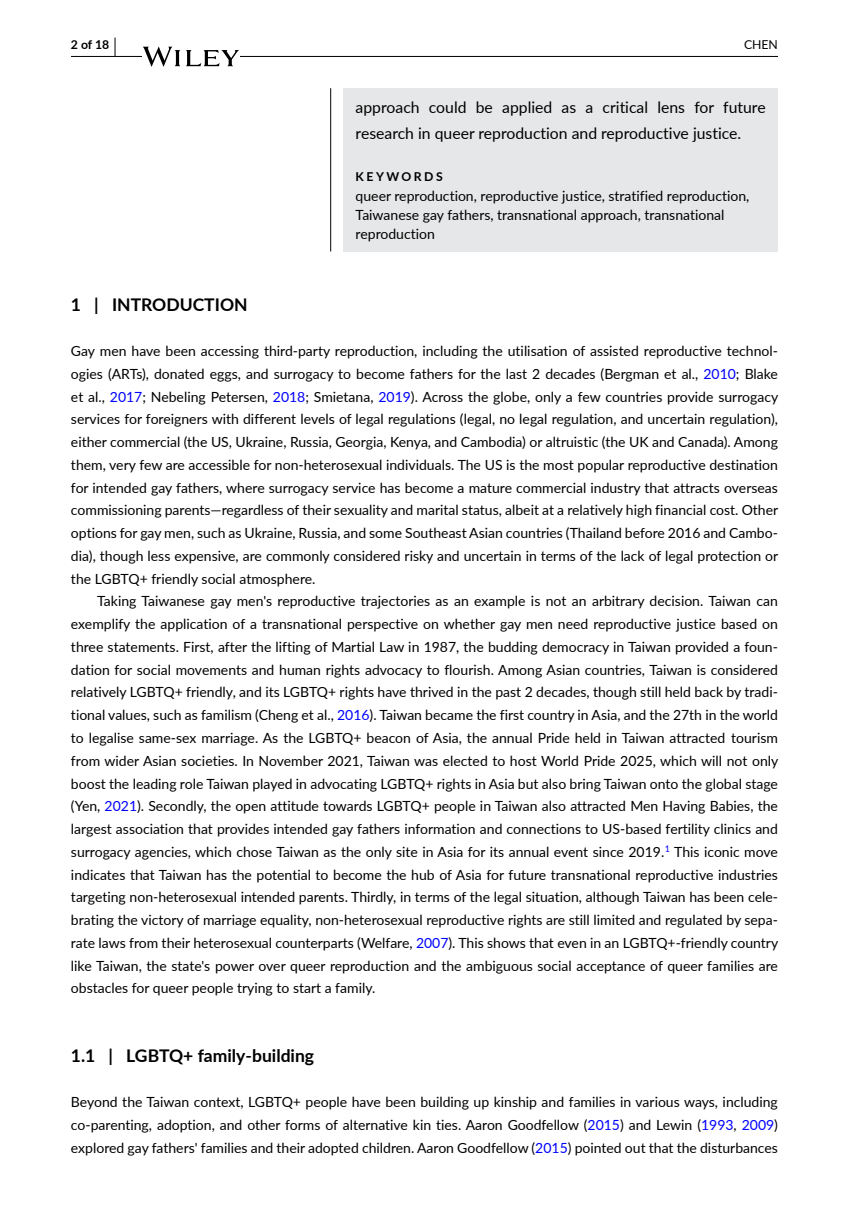
<style>
.page{position:relative;width:849px;height:1221px;background:#fff}
.page>*{position:absolute;margin:0;border:0;box-sizing:border-box;transform-origin:0 0}
.t1{font:700 17.5px "Lato";color:#000}
.t2{font:15.75px/26.2px "Lato";color:#000}
.t3{font:14px/22.8px "Lato";color:#000;text-align:justify}
.t4{font:700 12.25px "Lato";letter-spacing:.2em;color:#000}
.t5{font:12.25px "Lato";color:#000}
.s1{color:#00f}
</style>
<div class="page">
<hr style="left:71px;top:56px;width:706px;height:1px;background:#000">
<svg style="left:143px;top:47px;width:96px;height:20px"></svg>
<svg style="left:114px;top:38px;width:1px;height:18px"></svg>
<div style="left:343px;top:88px;width:434px;height:163px;background:#e6e7e8"></div>
<hr style="left:330px;top:88px;width:1px;height:163px;background:#000">
<p class="t4" style="left:71px;top:36px;width:40px">2 of 18</p>
<p class="t5" style="left:743px;top:36px;width:35px">CHEN</p>
<p class="t2" style="left:355px;top:94px;width:411px">approach could be applied as a critical lens for future research in queer reproduction and reproductive justice.</p>
<p class="t4" style="left:355px;top:168px;width:89px">KEYWORDS</p>
<p class="t3" style="left:355px;top:185px;width:395px;line-height:19.2px;text-align:left">queer reproduction, reproductive justice, stratified reproduction,<br>Taiwanese gay fathers, transnational approach, transnational reproduction</p>
<p class="t1" style="left:71px;top:291px;width:178px">1 | INTRODUCTION</p>
<p class="t3" style="left:71px;top:339px;width:708px">Gay men have been accessing third-party reproduction, including the utilisation of assisted reproductive technol&shy;ogies (ARTs), donated eggs, and surrogacy to become fathers for the last 2 decades (Bergman et al., <span class="s1">2010</span>; Blake et al., <span class="s1">2017</span>; Nebeling Petersen, <span class="s1">2018</span>; Smietana, <span class="s1">2019</span>). Across the globe, only a few countries provide surrogacy services for foreigners with different levels of legal regulations (legal, no legal regulation, and uncertain regulation), either commercial (the US, Ukraine, Russia, Georgia, Kenya, and Cambodia) or altruistic (the UK and Canada). Among them, very few are accessible for non-heterosexual individuals. The US is the most popular reproductive destination for intended gay fathers, where surrogacy service has become a mature commercial industry that attracts overseas commissioning parents—regardless of their sexuality and marital status, albeit at a relatively high financial cost. Other options for gay men, such as Ukraine, Russia, and some Southeast Asian countries (Thailand before 2016 and Cambo&shy;dia), though less expensive, are commonly considered risky and uncertain in terms of the lack of legal protection or the LGBTQ+ friendly social atmosphere.</p>
<p class="t3" style="left:71px;top:589px;width:708px;text-indent:26px">Taking Taiwanese gay men's reproductive trajectories as an example is not an arbitrary decision. Taiwan can exemplify the application of a transnational perspective on whether gay men need reproductive justice based on three statements. First, after the lifting of Martial Law in 1987, the budding democracy in Taiwan provided a foun&shy;dation for social movements and human rights advocacy to flourish. Among Asian countries, Taiwan is considered relatively LGBTQ+ friendly, and its LGBTQ+ rights have thrived in the past 2 decades, though still held back by tradi&shy;tional values, such as familism (Cheng et al., <span class="s1">2016</span>). Taiwan became the first country in Asia, and the 27th in the world to legalise same-sex marriage. As the LGBTQ+ beacon of Asia, the annual Pride held in Taiwan attracted tourism from wider Asian societies. In November 2021, Taiwan was elected to host World Pride 2025, which will not only boost the leading role Taiwan played in advocating LGBTQ+ rights in Asia but also bring Taiwan onto the global stage (Yen, <span class="s1">2021</span>). Secondly, the open attitude towards LGBTQ+ people in Taiwan also attracted Men Having Babies, the largest association that provides intended gay fathers information and connections to US-based fertility clinics and surrogacy agencies, which chose Taiwan as the only site in Asia for its annual event since 2019. <sup>1</sup> This iconic move indicates that Taiwan has the potential to become the hub of Asia for future transnational reproductive industries targeting non-heterosexual intended parents. Thirdly, in terms of the legal situation, although Taiwan has been cele&shy;brating the victory of marriage equality, non-heterosexual reproductive rights are still limited and regulated by sepa&shy;rate laws from their heterosexual counterparts (Welfare, <span class="s1">2007</span>). This shows that even in an LGBTQ+-friendly country like Taiwan, the state's power over queer reproduction and the ambiguous social acceptance of queer families are obstacles for queer people trying to start a family.</p>
<p class="t1" style="left:71px;top:1042px;width:244px">1.1 | LGBTQ+ family-building</p>
<p class="t3" style="left:71px;top:1090px;width:708px">Beyond the Taiwan context, LGBTQ+ people have been building up kinship and families in various ways, including co-parenting, adoption, and other forms of alternative kin ties. Aaron Goodfellow (<span class="s1">2015</span>) and Lewin (<span class="s1">1993</span>, <span class="s1">2009</span>) explored gay fathers' families and their adopted children. Aaron Goodfellow (<span class="s1">2015</span>) pointed out that the disturbances</p>
</div>
